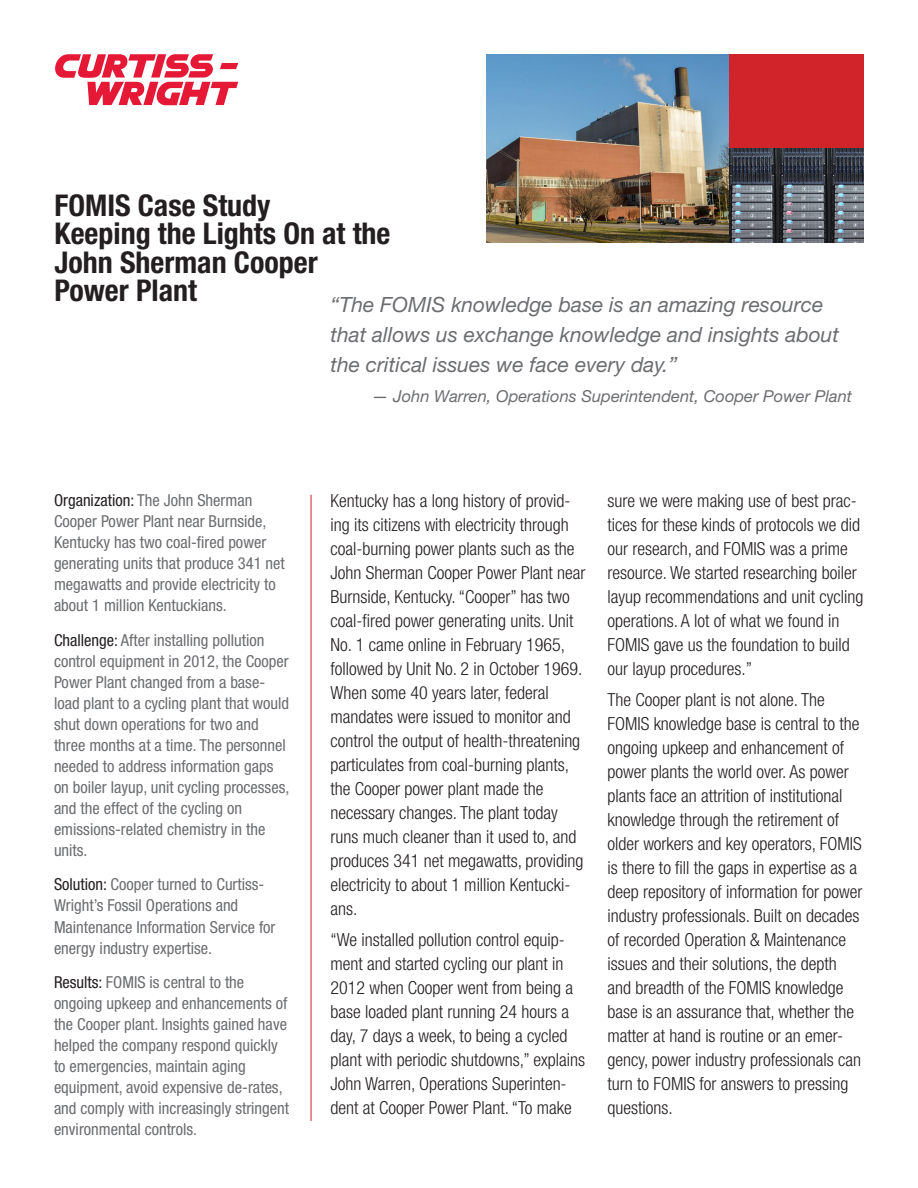
<style>
.page{position:relative;width:918px;height:1188px;background:#fff}
.page>*{position:absolute;margin:0;border:0;box-sizing:border-box;transform-origin:0 0}
.t1{font:700 condensed 30px/28.5px "Helvetica Neue LT Std";color:#231f20}
.t2{font:italic 21px/30px "Helvetica Neue LT Std";color:#6c6d70}
.t3{font:300 condensed 18px/24px "Helvetica Neue LT Std";color:#231f20}
.t4{font:condensed 16.5px/21px "Helvetica Neue LT Std";color:#6c6d70}
.t5{font:italic 16.5px "Helvetica Neue LT Std";color:#6c6d70}
.s1{color:#231f20}
</style>
<div class="page">
<img style="left:486px;top:54px;width:244px;height:189px">
<div style="left:730px;top:54px;width:134px;height:94px;background:#d1232a"></div>
<img style="left:730px;top:148px;width:134px;height:95px">
<svg style="left:55px;top:54px;width:183px;height:51px"></svg>
<hr style="left:311px;top:495px;width:1px;height:626px;background:#d1232a">
<p class="t1" style="left:55px;top:190px;width:217px">FOMIS Case Study</p>
<p class="t1" style="left:55px;top:219px;width:337px">Keeping the Lights On at the<br>John Sherman Cooper<br>Power Plant</p>
<p class="t2" style="left:330px;top:289px;width:510px">“The FOMIS knowledge base is an amazing resource that allows us exchange knowledge and insights about the critical issues we face every day.”</p>
<p class="t5" style="left:372px;top:386px;width:482px">— John Warren, Operations Superintendent, Cooper Power Plant</p>
<p class="t4" style="left:54px;top:490px;width:232px"><span class="s1">Organization:</span> The John Sherman Cooper Power Plant near Burnside, Kentucky has two coal-fired power generating units that produce 341 net megawatts and provide electricity to about 1 million Kentuckians.</p>
<p class="t4" style="left:54px;top:630px;width:237px"><span class="s1">Challenge:</span> After installing pollution control equipment in 2012, the Cooper Power Plant changed from a base&shy;load plant to a cycling plant that would shut down operations for two and three months at a time. The personnel needed to address information gaps on boiler layup, unit cycling processes, and the effect of the cycling on emissions-related chemistry in the units.</p>
<p class="t4" style="left:54px;top:874px;width:223px"><span class="s1">Solution:</span> Cooper turned to Curtiss-Wright’s Fossil Operations and Maintenance Information Service for energy industry expertise.</p>
<p class="t4" style="left:54px;top:972px;width:237px"><span class="s1">Results:</span> FOMIS is central to the ongoing upkeep and enhancements of the Cooper plant. Insights gained have helped the company respond quickly to emergencies, maintain aging equipment, avoid expensive de-rates, and comply with increasingly stringent environmental controls.</p>
<p class="t3" style="left:330px;top:489px;width:257px">Kentucky has a long history of provid&shy;ing its citizens with electricity through coal-burning power plants such as the John Sherman Cooper Power Plant near Burnside, Kentucky. “Cooper” has two coal-fired power generating units. Unit No. 1 came online in February 1965, followed by Unit No. 2 in October 1969.<br>When some 40 years later, federal mandates were issued to monitor and control the output of health-threatening particulates from coal-burning plants, the Cooper power plant made the necessary changes. The plant today runs much cleaner than it used to, and produces 341 net megawatts, providing electricity to about 1 million Kentucki&shy;ans.</p>
<p class="t3" style="left:330px;top:928px;width:256px">“We installed pollution control equip&shy;ment and started cycling our plant in 2012 when Cooper went from being a base loaded plant running 24 hours a day, 7 days a week, to being a cycled plant with periodic shutdowns,” explains John Warren, Operations Superinten&shy;dent at Cooper Power Plant. “To make</p>
<p class="t3" style="left:607px;top:489px;width:258px">sure we were making use of best prac&shy;tices for these kinds of protocols we did our research, and FOMIS was a prime resource. We started researching boiler layup recommendations and unit cycling operations. A lot of what we found in FOMIS gave us the foundation to build our layup procedures.”</p>
<p class="t3" style="left:607px;top:688px;width:257px">The Cooper plant is not alone. The FOMIS knowledge base is central to the ongoing upkeep and enhancement of power plants the world over. As power plants face an attrition of institutional knowledge through the retirement of older workers and key operators, FOMIS is there to fill the gaps in expertise as a deep repository of information for power industry professionals. Built on decades of recorded Operation &amp; Maintenance issues and their solutions, the depth and breadth of the FOMIS knowledge base is an assurance that, whether the matter at hand is routine or an emer&shy;gency, power industry professionals can turn to FOMIS for answers to pressing questions.</p>
</div>
